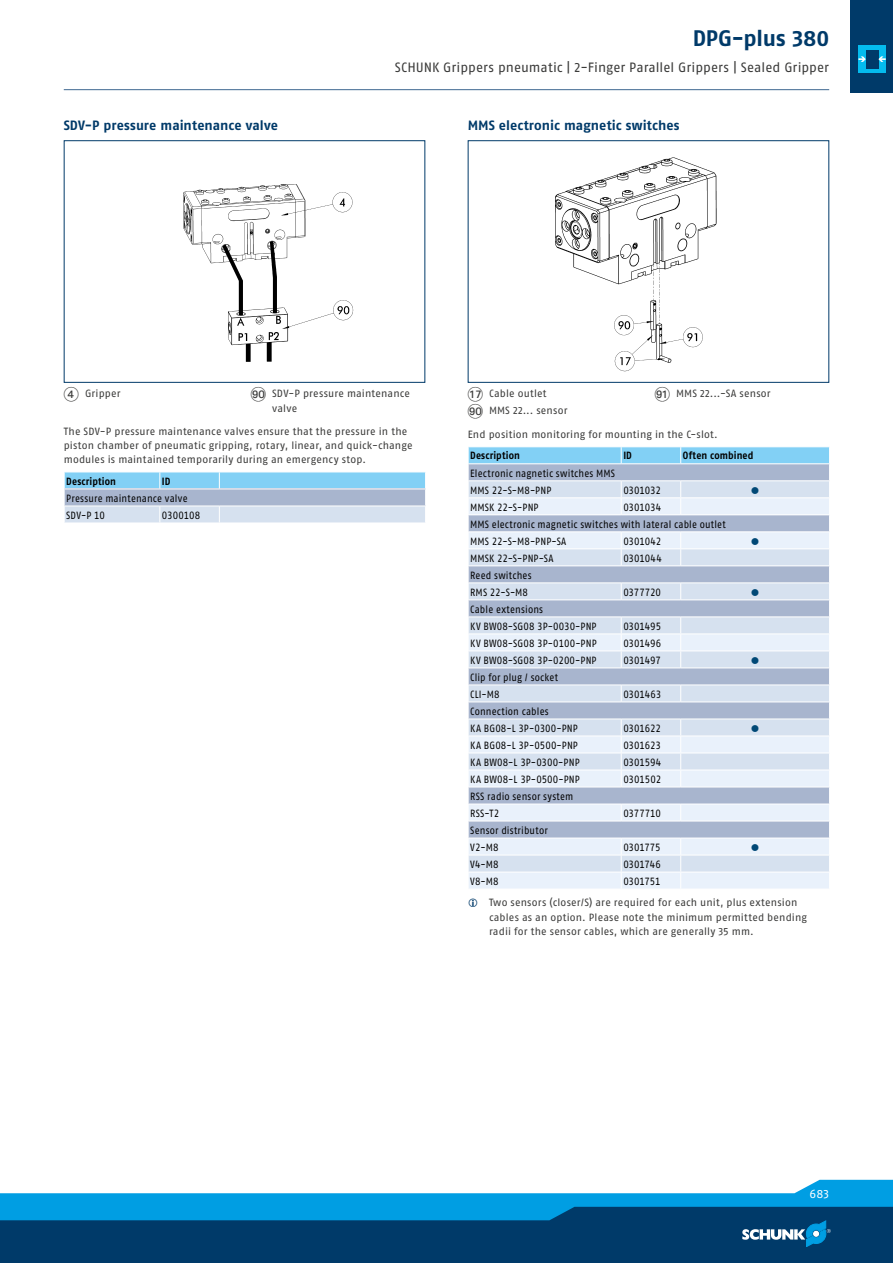
<style>
.page{position:relative;width:893px;height:1263px;background:#fff}
.page>*{position:absolute;margin:0;border:0;box-sizing:border-box;transform-origin:0 0}
.t1{font:700 22.5px "SCHUNK Fago Pro";letter-spacing:-.01em;color:#003a69}
.t2{font:13.5px "SCHUNK Fago Pro";color:#3b3b3a}
.t3{font:700 13.5px "SCHUNK Fago Pro";letter-spacing:.005em;color:#003a69}
.t4{font:12px "SCHUNK Fago Pro";color:#fff}
.t5{font:10.5px/17px "SCHUNK Fago Pro";letter-spacing:.01em;color:#000;scale:.9 1}
.t6{font:10.5px/14.2px "SCHUNK Fago Pro";letter-spacing:.015em;color:#3b3b3a}
.t7{font:10.5px "SCHUNK Fago Pro";letter-spacing:-.01em;color:#000;scale:.9 1}
.t8{font:700 10.5px "SCHUNK Fago Pro";letter-spacing:.015em;color:#000;scale:.9 1}
.t9{font:10.5px "SCHUNK Fago Pro";letter-spacing:-.015em;color:#000;scale:.9 1}
.t10{font:10.5px "SCHUNK Fago Pro";color:#004876}
.s1{font-family:"Deco Numbers LH Circle";font-size:15px}
</style>
<div class="page">
<div style="left:0;top:1202px;width:893px;height:61px;background:#003a69"></div>
<svg style="left:0;top:1180px;width:893px;height:67px"></svg>
<div style="left:850px;top:0;width:43px;height:93px;background:#003a69"></div>
<div style="left:858px;top:46px;width:28px;height:27px;background:#04bbee"></div>
<div style="left:866px;top:50px;width:12px;height:18px;background:#003a69"></div>
<svg style="left:878px;top:56px;width:8px;height:6px"></svg>
<svg style="left:858px;top:56px;width:8px;height:6px"></svg>
<div style="left:64px;top:140px;width:361px;height:243px;border:1px solid #003a69"></div>
<img style="left:183px;top:184px;width:171px;height:178px">
<svg style="left:64px;top:472px;width:362px;height:51px;background:#afcee6"></svg>
<hr style="left:64px;top:506px;width:96px;height:1px;background:#fff">
<hr style="left:160px;top:506px;width:59px;height:1px;background:#fff">
<hr style="left:219px;top:506px;width:207px;height:1px;background:#fff">
<hr style="left:64px;top:89px;width:765px;height:1px;background:#3e6791">
<div style="left:468px;top:140px;width:361px;height:243px;border:1px solid #003a69"></div>
<img style="left:555px;top:157px;width:162px;height:215px">
<svg style="left:468px;top:447px;width:362px;height:442px;background:#cddaea"></svg>
<hr style="left:468px;top:838px;width:153px;height:1px;background:#fff">
<hr style="left:621px;top:838px;width:60px;height:1px;background:#fff">
<hr style="left:681px;top:838px;width:149px;height:1px;background:#fff">
<h1 class="t1" style="left:693px;top:24px;width:138px">DPG-plus 380</h1>
<p class="t3" style="left:64px;top:117px;width:216px">SDV-P pressure maintenance valve</p>
<p class="t2" style="left:395px;top:60px;width:436px">SCHUNK Grippers pneumatic | 2-Finger Parallel Grippers | Sealed Gripper</p>
<p class="t3" style="left:468px;top:117px;width:213px">MMS electronic magnetic switches</p>
<p class="t6" style="left:64px;top:387px;width:58px"><span class="s1">4</span> Gripper</p>
<p class="t6" style="left:272px;top:387px;width:139px;text-indent:-21px"><span class="s1">IT</span> SDV-P pressure maintenance valve</p>
<p class="t6" style="left:64px;top:424px;width:350px">The SDV-P pressure maintenance valves ensure that the pressure in the piston chamber of pneumatic gripping, rotary, linear, and quick-change modules is maintained temporarily during an emergency stop.</p>
<p class="t8" style="left:66px;top:475px;width:57px">Description</p>
<p class="t8" style="left:162px;top:475px;width:11px">ID</p>
<p class="t5" style="left:66px;top:489px;width:136px">Pressure maintenance valve<br>SDV-P 10</p>
<p class="t5" style="left:162px;top:506px;width:44px">0300108</p>
<p class="t6" style="left:468px;top:385px;width:101px;line-height:17px"><span class="s1">AQ</span> Cable outlet<br><span class="s1">IT</span> MMS 22... sensor</p>
<p class="t6" style="left:655px;top:387px;width:117px"><span class="s1">IK</span> MMS 22...-SA sensor</p>
<p class="t6" style="left:468px;top:427px;width:252px">End position monitoring for mounting in the C-slot.</p>
<p class="t8" style="left:470px;top:449px;width:57px">Description</p>
<p class="t8" style="left:623px;top:449px;width:11px">ID</p>
<p class="t8" style="left:683px;top:449px;width:80px">Often combined</p>
<p class="t5" style="left:470px;top:464px;width:162px">Electronic nagnetic switches MMS<br>MMS 22-S-M8-PNP</p>
<p class="t9" style="left:623px;top:483px;width:43px">0301032</p>
<p class="t10" style="left:751px;top:483px;width:10px">●</p>
<p class="t5" style="left:470px;top:498px;width:77px">MMSK 22-S-PNP</p>
<p class="t5" style="left:470px;top:498px;width:285px;text-indent:153px">0301034<br>MMS electronic magnetic switches with lateral cable outlet<br>MMS 22-S-M8-PNP-SA</p>
<p class="t5" style="left:623px;top:532px;width:44px">0301042</p>
<p class="t10" style="left:751px;top:535px;width:10px">●</p>
<p class="t5" style="left:470px;top:549px;width:94px">MMSK 22-S-PNP-SA</p>
<p class="t5" style="left:623px;top:549px;width:44px">0301044</p>
<p class="t5" style="left:470px;top:566px;width:70px">Reed switches<br>RMS 22-S-M8</p>
<p class="t7" style="left:623px;top:586px;width:43px">0377720</p>
<p class="t10" style="left:751px;top:586px;width:10px">●</p>
<p class="t5" style="left:470px;top:600px;width:142px">Cable extensions<br>KV BW08-SG08 3P-0030-PNP</p>
<p class="t7" style="left:623px;top:620px;width:44px">0301495</p>
<p class="t5" style="left:470px;top:634px;width:142px">KV BW08-SG08 3P-0100-PNP</p>
<p class="t7" style="left:623px;top:637px;width:44px">0301496</p>
<p class="t5" style="left:470px;top:651px;width:142px">KV BW08-SG08 3P-0200-PNP</p>
<p class="t9" style="left:623px;top:654px;width:43px">0301497</p>
<p class="t10" style="left:751px;top:654px;width:10px">●</p>
<p class="t5" style="left:470px;top:668px;width:99px">Clip for plug / socket<br>CLI-M8</p>
<p class="t7" style="left:623px;top:688px;width:44px">0301463</p>
<p class="t5" style="left:470px;top:702px;width:121px">Connection cables<br>KA BG08-L 3P-0300-PNP</p>
<p class="t9" style="left:623px;top:722px;width:43px">0301622</p>
<p class="t10" style="left:751px;top:722px;width:10px">●</p>
<p class="t5" style="left:470px;top:736px;width:121px">KA BG08-L 3P-0500-PNP</p>
<p class="t9" style="left:623px;top:739px;width:43px">0301623</p>
<p class="t5" style="left:470px;top:753px;width:123px">KA BW08-L 3P-0300-PNP</p>
<p class="t5" style="left:623px;top:753px;width:44px">0301594</p>
<p class="t5" style="left:470px;top:770px;width:123px">KA BW08-L 3P-0500-PNP</p>
<p class="t5" style="left:623px;top:770px;width:44px">0301502</p>
<p class="t5" style="left:470px;top:787px;width:116px">RSS radio sensor system<br>RSS-T2</p>
<p class="t7" style="left:623px;top:807px;width:43px">0377710</p>
<p class="t5" style="left:470px;top:821px;width:88px">Sensor distributor<br>V2-M8</p>
<p class="t7" style="left:623px;top:841px;width:43px">0301775</p>
<p class="t10" style="left:751px;top:841px;width:10px">●</p>
<p class="t5" style="left:470px;top:855px;width:33px">V4-M8</p>
<p class="t7" style="left:623px;top:858px;width:43px">0301746</p>
<p class="t5" style="left:470px;top:872px;width:33px">V8-M8</p>
<p class="t9" style="left:623px;top:875px;width:43px">0301751</p>
<p class="t6" style="left:489px;top:895px;width:319px">Two sensors (closer/S) are required for each unit, plus extension cables as an option. Please note the minimum permitted bending radii for the sensor cables, which are generally 35 mm.</p>
<p class="t4" style="left:809px;top:1186px;width:21px">683</p>
</div>
